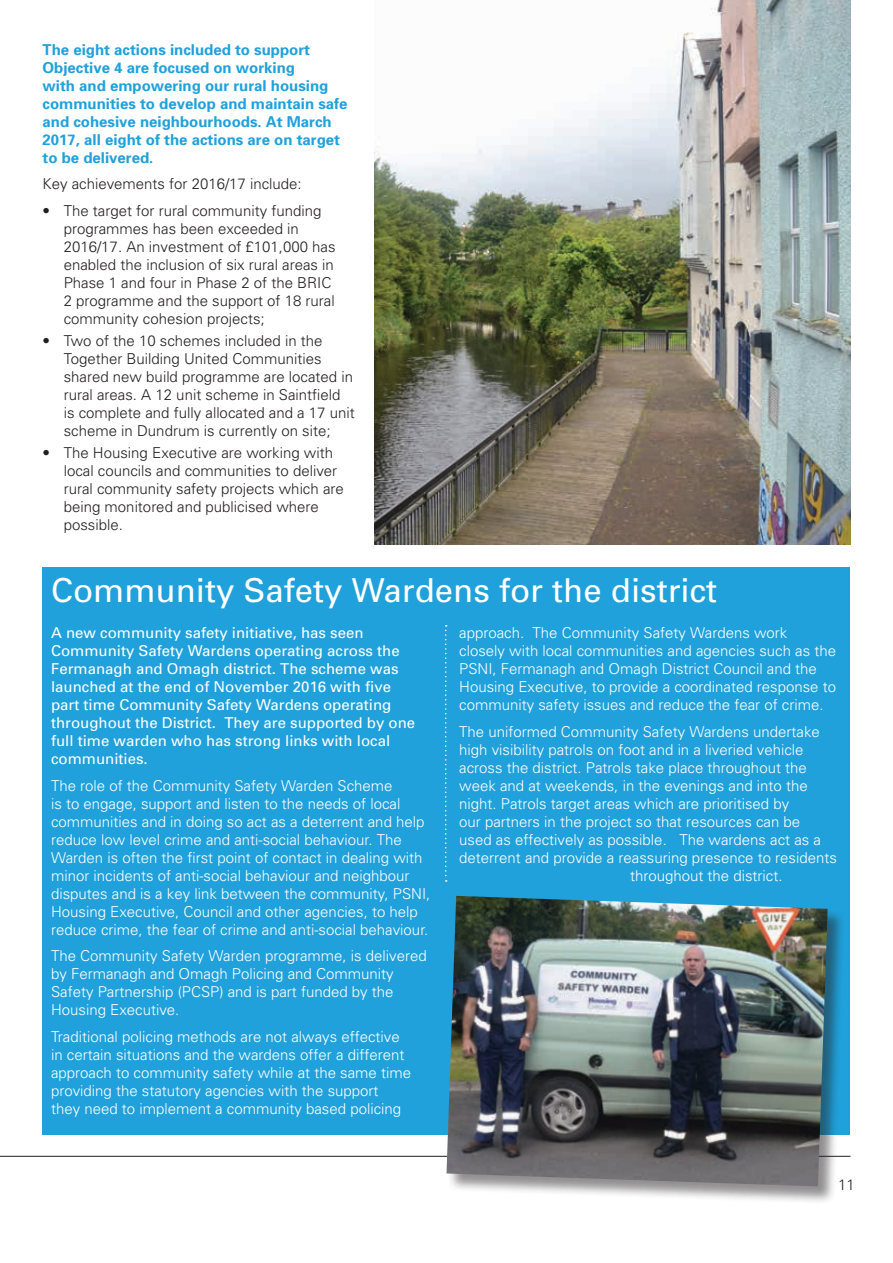
<style>
.page{position:relative;width:893px;height:1263px;background:#fff}
.page>*{position:absolute;margin:0;border:0;box-sizing:border-box;transform-origin:0 0}
.H2_Title{font:33px "Univers";color:#fff}
.P_Body{font:300 15px/18px "Univers";color:#fff}
.P_Bullet{font:300 15px/18px "Univers";color:#231f20}
.P_Body-2{font:15px/18px "Univers";color:#fff}
.P_Body_Bold{font:700 15px/18px "Univers";color:#20a1db}
.P_Body-3{font:300 15px "Univers";color:#231f20}
</style>
<div class="page">
<hr style="left:0;top:1156px;width:850px;height:1px;background:#231f20">
<div style="left:43px;top:567px;width:807px;height:568px;background:#20a1db"></div>
<div style="left:447px;top:896px;width:399px;height:308px;background:#231f20;opacity:.5"></div>
<img style="left:446px;top:896px;width:382px;height:290px">
<svg style="left:445px;top:625px;width:2px;height:257px"></svg>
<img style="left:374px;top:0;width:476px;height:544px">
<p class="P_Body_Bold" style="left:43px;top:40px;width:307px">The eight actions included to support Objective 4 are focused on working<br>with and empowering our rural housing communities to develop and maintain safe and cohesive neighbourhoods. At March 2017, all eight of the actions are on target to be delivered.</p>
<p class="P_Body-3" style="left:43px;top:175px;width:261px">Key achievements for 2016/17 include:</p>
<p class="P_Bullet" style="left:64px;top:201px;width:273px;text-indent:-21px">• The target for rural community funding programmes has been exceeded in 2016/17. An investment of £101,000 has enabled the inclusion of six rural areas in Phase 1 and four in Phase 2 of the BRIC 2 programme and the support of 18 rural community cohesion projects;</p>
<p class="P_Bullet" style="left:64px;top:331px;width:292px;text-indent:-21px">• Two of the 10 schemes included in the Together Building United Communities shared new build programme are located in rural areas. A 12 unit scheme in Saintfield is complete and fully allocated and a 17 unit scheme in Dundrum is currently on site;</p>
<p class="P_Bullet" style="left:64px;top:444px;width:282px;text-indent:-21px">• The Housing Executive are working with local councils and communities to deliver rural community safety projects which are being monitored and publicised where possible.</p>
<h2 class="H2_Title" style="left:51px;top:570px;width:668px">Community Safety Wardens for the district</h2>
<p class="P_Body-2" style="left:51px;top:623px;width:366px">A new community safety initiative, has seen Community Safety Wardens operating across the Fermanagh and Omagh district. The scheme was launched at the end of November 2016 with five part time Community Safety Wardens operating throughout the District. They are supported by one full time warden who has strong links with local communities.</p>
<p class="P_Body" style="left:51px;top:776px;width:381px">The role of the Community Safety Warden Scheme<br>is to engage, support and listen to the needs of local communities and in doing so act as a deterrent and help reduce low level crime and anti-social behaviour. The Warden is often the first point of contact in dealing with minor incidents of anti-social behaviour and neighbour disputes and is a key link between the community, PSNI, Housing Executive, Council and other agencies, to help reduce crime, the fear of crime and anti-social behaviour.</p>
<p class="P_Body" style="left:51px;top:946px;width:377px">The Community Safety Warden programme, is delivered by Fermanagh and Omagh Policing and Community Safety Partnership (PCSP) and is part funded by the Housing Executive.</p>
<p class="P_Body" style="left:51px;top:1027px;width:362px">Traditional policing methods are not always effective in certain situations and the wardens offer a different approach to community safety while at the same time providing the statutory agencies with the support they need to implement a community based policing</p>
<p class="P_Body" style="left:459px;top:623px;width:378px">approach. The Community Safety Wardens work closely with local communities and agencies such as the PSNI, Fermanagh and Omagh District Council and the Housing Executive, to provide a coordinated response to community safety issues and reduce the fear of crime.</p>
<p class="P_Body" style="left:459px;top:722px;width:362px">The uniformed Community Safety Wardens undertake</p>
<p class="P_Body" style="left:459px;top:740px;width:346px">high visibility patrols on foot and in a liveried vehicle</p>
<p class="P_Body" style="left:459px;top:758px;width:349px">across the district. Patrols take place throughout the</p>
<p class="P_Body" style="left:459px;top:776px;width:350px">week and at weekends, in the evenings and into the</p>
<p class="P_Body" style="left:459px;top:794px;width:332px">night. Patrols target areas which are prioritised by</p>
<p class="P_Body" style="left:459px;top:812px;width:342px">our partners in the project so that resources can be</p>
<p class="P_Body" style="left:459px;top:830px;width:363px">used as effectively as possible. The wardens act as a</p>
<p class="P_Body" style="left:459px;top:848px;width:379px">deterrent and provide a reassuring presence to residents</p>
<p class="P_Body" style="left:630px;top:866px;width:154px">throughout the district.</p>
<p class="P_Bullet" style="left:838px;top:1175px;width:18px">11</p>
</div>
